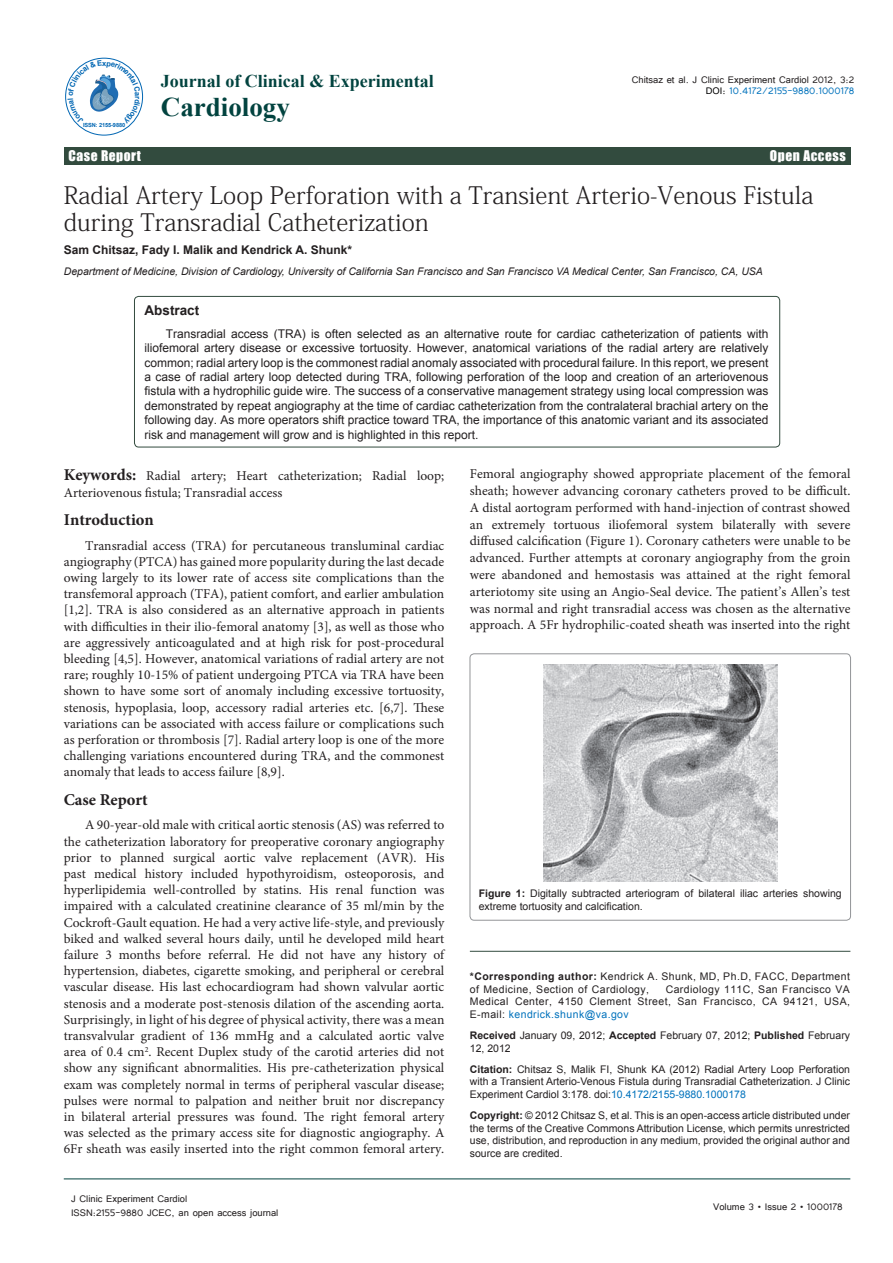
<style>
.page{position:relative;width:893px;height:1263px;background:#fff}
.page>*{position:absolute;margin:0;border:0;box-sizing:border-box;transform-origin:0 0}
.t1{font:700 27px "Times New Roman";color:#02433f}
.t2{font:24px/27px "Adobe Fangsong Std";color:#231f20}
.t3{font:700 18px "Times New Roman";color:#02433f}
.t4{font:700 16.5px "Minion Pro";color:#231f20}
.t5{font:13.5px/16.2px "Minion Pro";color:#231f20;text-align:justify}
.t6{font:13.5px "Impact";letter-spacing:.04em;color:#fff}
.t7{font:700 13.5px "Arial";color:#231f20}
.t8{font:12px/14.4px "Arial";color:#231f20;text-align:justify}
.t9{font:12px/11.1px "Tunga";color:#231f20;text-align:right}
.t10{font:700 12px "Arial";color:#231f20}
.t11{font:10.5px/12.6px "Arial";color:#231f20;text-align:justify}
.t12{font:italic 10.5px "Arial";color:#231f20}
.t13{font:10.5px/12.6px "Arial";letter-spacing:.04em;color:#231f20}
.t14{font:700 5.7px "Arial";letter-spacing:-.02em;color:#0066b3}
.s1{color:#000}
.s2{color:#0072bc}
.s3{font-weight:700;font-size:16.5px}
.s4{font-weight:700}
</style>
<div class="page">
<hr style="left:64px;top:1179px;width:786px;height:1px;background:#02433f">
<div style="left:64px;top:147px;width:786px;height:17px;background:#324b3e"></div>
<hr style="left:470px;top:951px;width:380px;height:1px;background:#324b3e">
<div style="left:134px;top:296px;width:646px;height:151px;border:1px solid #324b3e;border-radius:4px"></div>
<div style="left:470px;top:654px;width:381px;height:266px;border:1px solid #939598;border-radius:4px"></div>
<img style="left:543px;top:664px;width:234px;height:217px">
<div style="left:65px;top:58px;width:78px;height:77px;border:1px solid #0066b3;border-radius:50%"></div>
<svg style="left:68px;top:60px;width:72px;height:64px"></svg>
<p class="t14" style="left:83px;top:121px;width:44px">ISSN: 2155-9880</p>
<h3 class="t3" style="left:161px;top:69px;width:275px">Journal of Clinical &amp; Experimental</h3>
<h1 class="t1" style="left:161px;top:88px;width:131px">Cardiology</h1>
<p class="t9" style="left:632px;top:73px;width:224px">Chitsaz et al. J Clinic Experiment Cardiol 2012, 3:2<br><span class="s1">DOI:</span> <span class="s2">10.4172/2155-9880.1000178</span></p>
<p class="t6" style="left:68px;top:145px;width:74px">Case Report</p>
<p class="t6" style="left:770px;top:145px;width:77px">Open Access</p>
<p class="t2" style="left:64px;top:182px;width:751px">Radial Artery Loop Perforation with a Transient Arterio-Venous Fistula during Transradial Catheterization</p>
<p class="t10" style="left:64px;top:242px;width:290px">Sam Chitsaz, Fady I. Malik and Kendrick A. Shunk*</p>
<p class="t12" style="left:64px;top:265px;width:701px">Department of Medicine, Division of Cardiology, University of California San Francisco and San Francisco VA Medical Center, San Francisco, CA, USA</p>
<p class="t7" style="left:145px;top:301px;width:56px">Abstract</p>
<p class="t8" style="left:145px;top:326px;width:625px;text-indent:21px">Transradial access (TRA) is often selected as an alternative route for cardiac catheterization of patients with iliofemoral artery disease or excessive tortuosity. However, anatomical variations of the radial artery are relatively common; radial artery loop is the commonest radial anomaly associated with procedural failure. In this report, we present a case of radial artery loop detected during TRA, following perforation of the loop and creation of an arteriovenous fistula with a hydrophilic guide wire. The success of a conservative management strategy using local compression was demonstrated by repeat angiography at the time of cardiac catheterization from the contralateral brachial artery on the following day. As more operators shift practice toward TRA, the importance of this anatomic variant and its associated risk and management will grow and is highlighted in this report.</p>
<p class="t5" style="left:64px;top:468px;width:382px"><span class="s3">Keywords:</span> Radial artery; Heart catheterization; Radial loop;<br>Arteriovenous fistula; Transradial access</p>
<p class="t4" style="left:64px;top:508px;width:92px">Introduction</p>
<p class="t5" style="left:64px;top:537px;width:382px;text-indent:21px">Transradial access (TRA) for percutaneous transluminal cardiac angiography (PTCA) has gained more popularity during the last decade owing largely to its lower rate of access site complications than the transfemoral approach (TFA), patient comfort, and earlier ambulation [1,2]. TRA is also considered as an alternative approach in patients with difficulties in their ilio-femoral anatomy [3], as well as those who are aggressively anticoagulated and at high risk for post-procedural bleeding [4,5]. However, anatomical variations of radial artery are not rare; roughly 10-15% of patient undergoing PTCA via TRA have been shown to have some sort of anomaly including excessive tortuosity, stenosis, hypoplasia, loop, accessory radial arteries etc. [6,7]. These variations can be associated with access failure or complications such as perforation or thrombosis [7]. Radial artery loop is one of the more challenging variations encountered during TRA, and the commonest anomaly that leads to access failure [8,9].</p>
<p class="t4" style="left:64px;top:788px;width:85px">Case Report</p>
<p class="t5" style="left:64px;top:817px;width:382px;text-indent:21px">A 90-year-old male with critical aortic stenosis (AS) was referred to the catheterization laboratory for preoperative coronary angiography prior to planned surgical aortic valve replacement (AVR). His past medical history included hypothyroidism, osteoporosis, and hyperlipidemia well-controlled by statins. His renal function was impaired with a calculated creatinine clearance of 35 ml/min by the Cockroft-Gault equation. He had a very active life-style, and previously biked and walked several hours daily, until he developed mild heart failure 3 months before referral. He did not have any history of hypertension, diabetes, cigarette smoking, and peripheral or cerebral vascular disease. His last echocardiogram had shown valvular aortic stenosis and a moderate post-stenosis dilation of the ascending aorta.<br>Surprisingly, in light of his degree of physical activity, there was a mean transvalvular gradient of 136 mmHg and a calculated aortic valve area of 0.4 cm<sup>2</sup>. Recent Duplex study of the carotid arteries did not show any significant abnormalities. His pre-catheterization physical exam was completely normal in terms of peripheral vascular disease; pulses were normal to palpation and neither bruit nor discrepancy in bilateral arterial pressures was found. The right femoral artery was selected as the primary access site for diagnostic angiography. A 6Fr sheath was easily inserted into the right common femoral artery.</p>
<p class="t9" style="left:71px;top:1192px;width:118px">J Clinic Experiment Cardiol</p>
<p class="t9" style="left:71px;top:1206px;width:209px">ISSN:2155-9880 JCEC, an open access journal</p>
<p class="t5" style="left:470px;top:465px;width:382px;line-height:16.8px">Femoral angiography showed appropriate placement of the femoral sheath; however advancing coronary catheters proved to be difficult.<br>A distal aortogram performed with hand-injection of contrast showed an extremely tortuous iliofemoral system bilaterally with severe diffused calcification (Figure 1). Coronary catheters were unable to be advanced. Further attempts at coronary angiography from the groin were abandoned and hemostasis was attained at the right femoral arteriotomy site using an Angio-Seal device. The patient’s Allen’s test was normal and right transradial access was chosen as the alternative approach. A 5Fr hydrophilic-coated sheath was inserted into the right</p>
<p class="t11" style="left:479px;top:887px;width:364px"><span class="s4">Figure 1:</span> Digitally subtracted arteriogram of bilateral iliac arteries showing extreme tortuosity and calcification.</p>
<p class="t13" style="left:470px;top:970px;width:382px"><span class="s4">*Corresponding author:</span> Kendrick A. Shunk, MD, Ph.D, FACC, Department of Medicine, Section of Cardiology,</p>
<p class="t11" style="left:470px;top:983px;width:382px;text-indent:196px">Cardiology 111C, San Francisco VA Medical Center, 4150 Clement Street, San Francisco, CA 94121, USA, E-mail: <span class="s2">kendrick.shunk@va.gov</span></p>
<p class="t11" style="left:470px;top:1029px;width:382px"><span class="s4">Received</span> January 09, 2012; <span class="s4">Accepted</span> February 07, 2012; <span class="s4">Published</span> February<br>12, 2012</p>
<p class="t11" style="left:470px;top:1063px;width:382px"><span class="s4">Citation:</span> Chitsaz S, Malik FI, Shunk KA (2012) Radial Artery Loop Perforation with a Transient Arterio-Venous Fistula during Transradial Catheterization. J Clinic Experiment Cardiol 3:178. doi:<span class="s2">10.4172/2155-9880.1000178</span></p>
<p class="t11" style="left:470px;top:1109px;width:382px"><span class="s4">Copyright:</span> © 2012 Chitsaz S, et al. This is an open-access article distributed under the terms of the Creative Commons Attribution License, which permits unrestricted use, distribution, and reproduction in any medium, provided the original author and source are credited.</p>
<p class="t9" style="left:713px;top:1200px;width:131px">Volume 3 • Issue 2 • 1000178</p>
</div>
